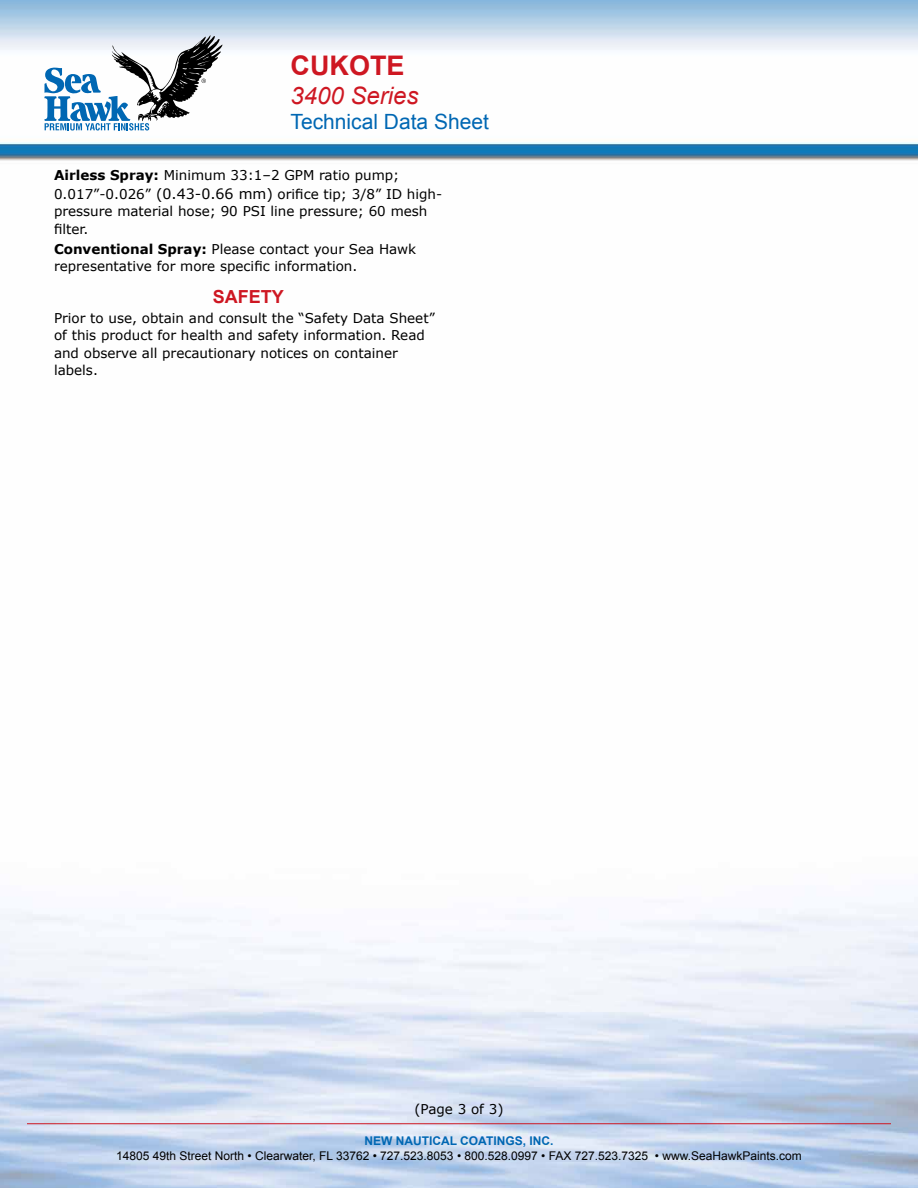
<style>
.page{position:relative;width:918px;height:1188px;background:#fff}
.page>*{position:absolute;margin:0;border:0;box-sizing:border-box;transform-origin:0 0}
.t1{font:700 27px "Arial";color:#ce1722}
.t2{font:italic 24px "Arial";color:#ce1722}
.t3{font:21px "Arial";color:#0067b3}
.t4{font:700 18px "Arial";color:#ce1722}
.t5{font:13.5px/17.2px "Verdana";color:#000}
.t6{font:12px "Arial";color:#000}
.t7{font:700 12px "Arial";color:#0067b3}
.s1{font-weight:700}
.s2{font-size:14.25px}
</style>
<div class="page">
<img style="left:0;top:0;width:918px;height:1188px">
<hr style="left:27px;top:1123px;width:864px;height:1px;background:#ce1722">
<svg style="left:44px;top:35px;width:178px;height:95px"></svg>
<h1 class="t1" style="left:291px;top:48px;width:115px">CUKOTE</h1>
<h2 class="t2" style="left:291px;top:80px;width:130px">3400 Series</h2>
<h3 class="t3" style="left:291px;top:108px;width:200px">Technical Data Sheet</h3>
<p class="t5" style="left:54px;top:166px;width:390px;line-height:18.8px"><span class="s1">Airless Spray:</span> Minimum 33:1–2 GPM ratio pump;<br>0.017”-0.026” <span class="s2">(0.43-0.66 mm)</span> orifice tip; 3/8” ID high-</p>
<p class="t5" style="left:54px;top:203px;width:375px">pressure material hose; 90 PSI line pressure; 60 mesh filter.</p>
<p class="t5" style="left:54px;top:240px;width:364px"><span class="s1">Conventional Spray:</span> Please contact your Sea Hawk representative for more specific information.</p>
<h3 class="t4" style="left:213px;top:284px;width:73px">SAFETY</h3>
<p class="t5" style="left:54px;top:310px;width:382px">Prior to use, obtain and consult the “Safety Data Sheet” of this product for health and safety information. Read and observe all precautionary notices on container labels.</p>
<p class="t5" style="left:415px;top:1101px;width:91px">(Page 3 of 3)</p>
<p class="t7" style="left:365px;top:1133px;width:190px">NEW NAUTICAL COATINGS, INC.</p>
<p class="t6" style="left:116px;top:1148px;width:687px">14805 49th Street North • Clearwater, FL 33762 • 727.523.8053 • 800.528.0997 • FAX 727.523.7325 • www.SeaHawkPaints.com</p>
</div>
